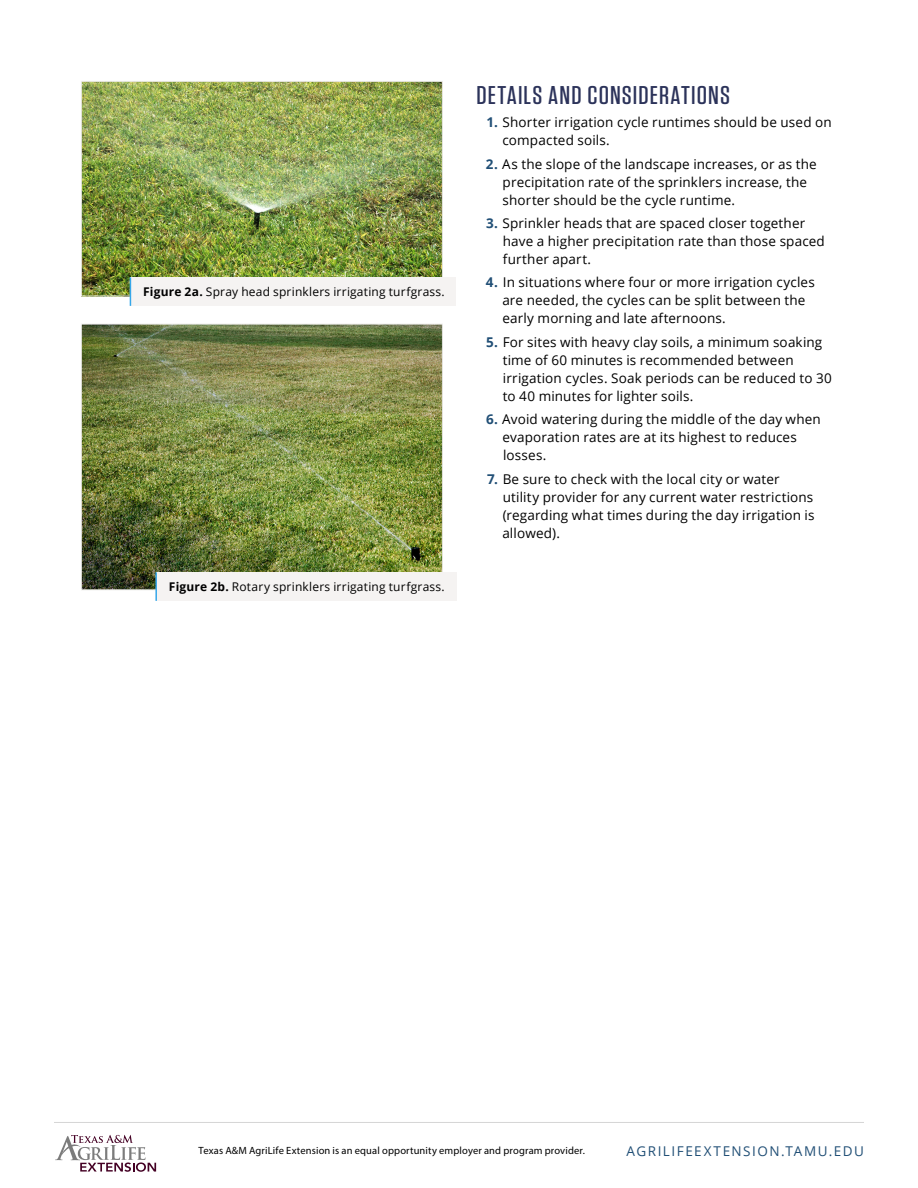
<style>
.page{position:relative;width:918px;height:1188px;background:#fff}
.page>*{position:absolute;margin:0;border:0;box-sizing:border-box;transform-origin:0 0}
.heading1{font:500 25.65px "Tungsten";letter-spacing:.04em;color:#2c335a;scale:1.11 1}
.Numbered_List{font:13.5px/18px "Open Sans";letter-spacing:.01em;color:#000}
.Body{font:13.5px "Open Sans";letter-spacing:.11em;color:#214f76}
.Captions{font:12px "Open Sans";letter-spacing:.015em;color:#000}
.t1{font:10.5px "Myriad Pro";letter-spacing:.015em;color:#000}
.s1{font-weight:700}
.s2{font-weight:700;color:#214f76}
</style>
<div class="page">
<hr style="left:54px;top:1122px;width:810px;height:1px;background:#d6d6d6">
<svg style="left:55px;top:1135px;width:101px;height:37px"></svg>
<img style="left:83px;top:83px;width:358px;height:211px">
<div style="left:81px;top:81px;width:362px;height:215px;border:1px solid #ebeae8"></div>
<div style="left:130px;top:277px;width:326px;height:29px;background:#f5f3f2"></div>
<svg style="left:130px;top:277px;width:1px;height:29px"></svg>
<img style="left:83px;top:326px;width:358px;height:262px">
<div style="left:156px;top:572px;width:300px;height:29px;background:#f5f3f2"></div>
<hr style="left:155px;top:572px;width:2px;height:29px;background:#36a7e9">
<p class="Captions" style="left:143px;top:284px;width:303px"><span class="s1">Figure 2a.</span> Spray head sprinklers irrigating turfgrass.</p>
<p class="Captions" style="left:169px;top:579px;width:277px"><span class="s1">Figure 2b.</span> Rotary sprinklers irrigating turfgrass.</p>
<h1 class="heading1" style="left:476px;top:82px;width:230px">DETAILS AND CONSIDERATIONS</h1>
<p class="Numbered_List" style="left:502px;top:113px;width:331px;text-indent:-16px"><span class="s2">1.</span> Shorter irrigation cycle runtimes should be used on compacted soils.</p>
<p class="Numbered_List" style="left:502px;top:154px;width:316px;text-indent:-17px"><span class="s2">2.</span> As the slope of the landscape increases, or as the precipitation rate of the sprinklers increase, the shorter should be the cycle runtime.</p>
<p class="Numbered_List" style="left:503px;top:214px;width:324px;text-indent:-17px"><span class="s2">3.</span> Sprinkler heads that are spaced closer together have a higher precipitation rate than those spaced further apart.</p>
<p class="Numbered_List" style="left:502px;top:273px;width:314px;text-indent:-16px"><span class="s2">4.</span> In situations where four or more irrigation cycles are needed, the cycles can be split between the early morning and late afternoons.</p>
<p class="Numbered_List" style="left:503px;top:333px;width:331px;text-indent:-17px"><span class="s2">5.</span> For sites with heavy clay soils, a minimum soaking time of 60 minutes is recommended between irrigation cycles. Soak periods can be reduced to 30 to 40 minutes for lighter soils.</p>
<p class="Numbered_List" style="left:502px;top:410px;width:320px;text-indent:-16px"><span class="s2">6.</span> Avoid watering during the middle of the day when evaporation rates are at its highest to reduces losses.</p>
<p class="Numbered_List" style="left:502px;top:469px;width:314px;text-indent:-15px"><span class="s2">7.</span> Be sure to check with the local city or water utility provider for any current water restrictions (regarding what times during the day irrigation is allowed).</p>
<p class="t1" style="left:199px;top:1144px;width:388px">Texas A&amp;M AgriLife Extension is an equal opportunity employer and program provider.</p>
<p class="Body" style="left:627px;top:1141px;width:239px">AGRILIFEEXTENSION.TAMU.EDU</p>
</div>
